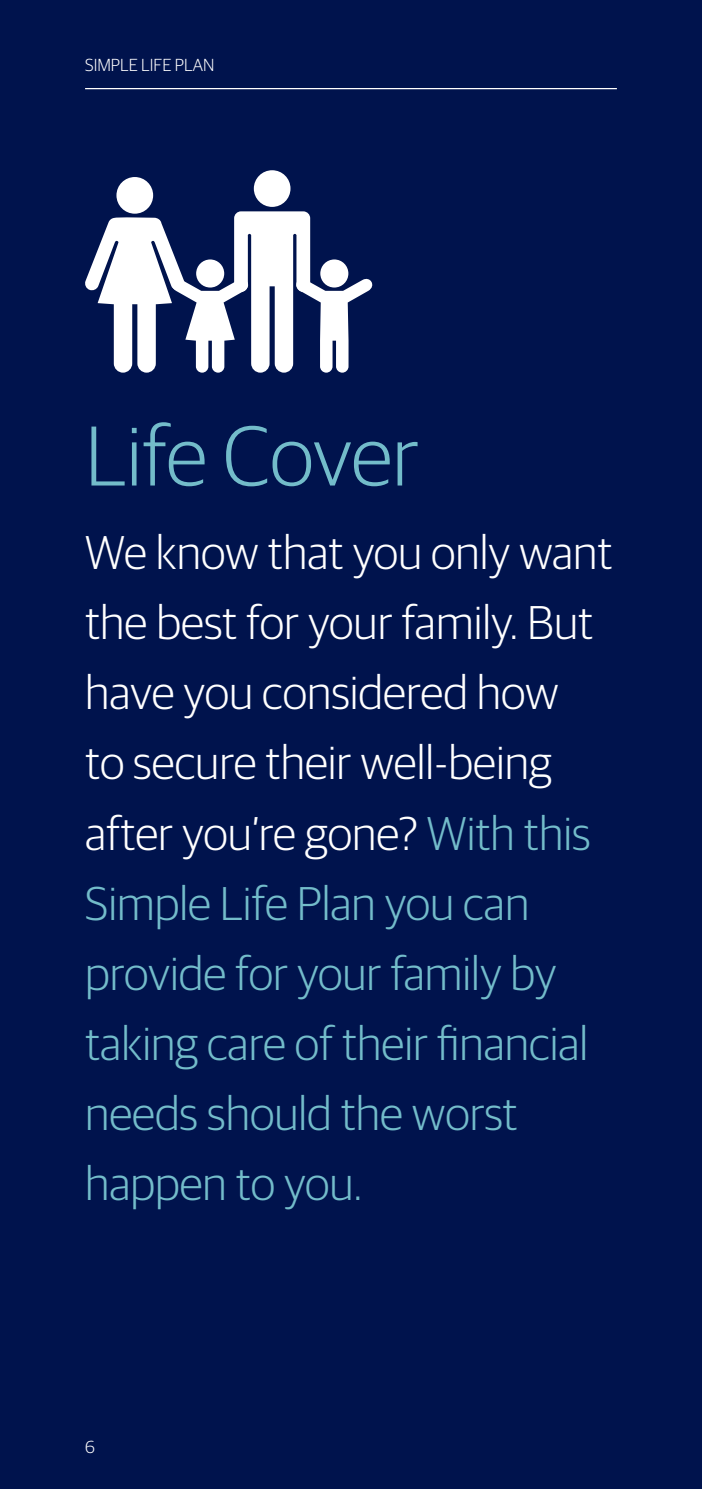
<style>
.page{position:relative;width:702px;height:1489px;background:#fff}
.page>*{position:absolute;margin:0;border:0;box-sizing:border-box;transform-origin:0 0}
.t1{font:300 85px "Guardian Sans";letter-spacing:-.005em;color:#73bcca}
.t2{font:300 47.5px/70px "Guardian Sans";color:#73bcca}
.t3{font:300 17.5px "Guardian Sans";color:#fff}
.s1{color:#fff}
</style>
<div class="page">
<div style="left:0;top:0;width:702px;height:1488px;background:#00134d"></div>
<hr style="left:85px;top:88px;width:532px;height:1px;background:#fff">
<svg style="left:85px;top:170px;width:288px;height:202px"></svg>
<p class="t3" style="left:85px;top:52px;width:131px">SIMPLE LIFE PLAN</p>
<h1 class="t1" style="left:85px;top:397px;width:335px">Life Cover</h1>
<p class="t2" style="left:85px;top:514px;width:529px"><span class="s1">We know that you only want the best for your family. But have you considered how<br>to secure their well-being after you’re gone?</span> With this<br>Simple Life Plan you can provide for your family by taking care of their financial needs should the worst happen to you.</p>
<p class="t3" style="left:85px;top:1434px;width:11px">6</p>
</div>
